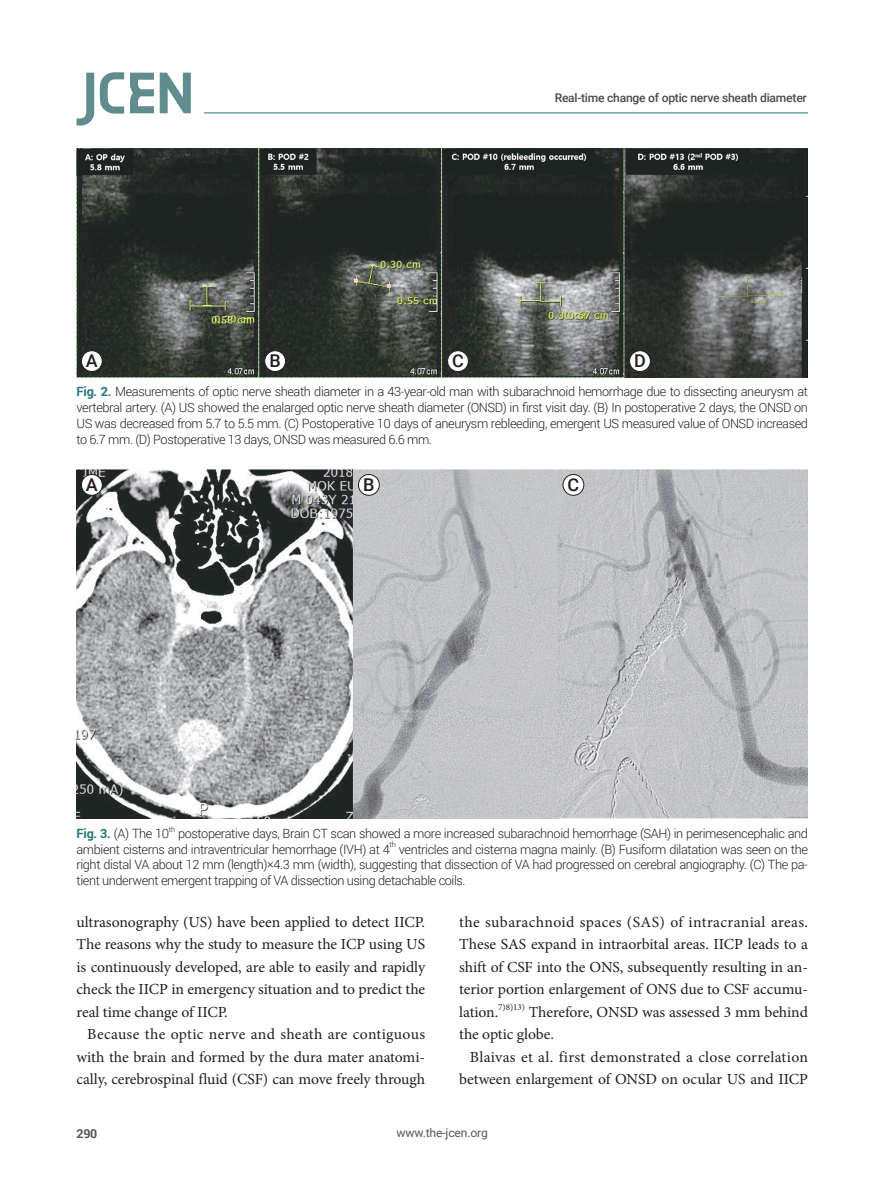
<style>
.page{position:relative;width:893px;height:1191px;background:#fff}
.page>*{position:absolute;margin:0;border:0;box-sizing:border-box;transform-origin:0 0}
.t1{font:500 17.7px "Roboto";color:#231f20}
.t2{font:15.3px/22.5px "Minion Pro";letter-spacing:-.005em;color:#231f20;text-align:justify}
.t3{font:300 12.75px/15.8px "Roboto";letter-spacing:-.03em;color:#231f20;text-align:justify}
.t4{font:700 12.3px "Roboto";color:#57585a}
.t5{font:500 12px "Roboto";letter-spacing:-.02em;color:#4b4c4d}
.t6{font:12px "Roboto";letter-spacing:-.015em;color:#57585a}
.t7{font:9px "Minion Pro";color:#231f20}
.t8{font:300 7.5px "Roboto";color:#231f20}
.s1{font-weight:700;color:#28797b}
</style>
<div class="page">
<svg style="left:77px;top:73px;width:17px;height:53px"></svg>
<svg style="left:160px;top:73px;width:31px;height:40px"></svg>
<svg style="left:100px;top:72px;width:24px;height:42px"></svg>
<svg style="left:130px;top:73px;width:24px;height:40px"></svg>
<hr style="left:204px;top:112px;width:604px;height:1px;background:#28797b">
<img style="left:77px;top:469px;width:731px;height:349px">
<div style="left:81px;top:474px;width:21px;height:21px;background:#fff;border-radius:50%"></div>
<div style="left:81px;top:474px;width:21px;height:21px;border:1px solid #231f20;border-radius:50%"></div>
<div style="left:358px;top:474px;width:21px;height:21px;background:#fff;border-radius:50%"></div>
<div style="left:358px;top:474px;width:21px;height:21px;border:1px solid #231f20;border-radius:50%"></div>
<div style="left:563px;top:474px;width:21px;height:21px;background:#fff;border-radius:50%"></div>
<div style="left:563px;top:474px;width:21px;height:21px;border:1px solid #231f20;border-radius:50%"></div>
<img style="left:77px;top:149px;width:731px;height:228px">
<div style="left:81px;top:351px;width:21px;height:20px;background:#fff;border-radius:50%"></div>
<div style="left:81px;top:350px;width:21px;height:22px;border:1px solid #231f20;border-radius:50%"></div>
<div style="left:265px;top:351px;width:21px;height:20px;background:#fff;border-radius:50%"></div>
<div style="left:264px;top:350px;width:22px;height:22px;border:1px solid #231f20;border-radius:50%"></div>
<div style="left:448px;top:351px;width:20px;height:20px;background:#fff;border-radius:50%"></div>
<div style="left:447px;top:350px;width:22px;height:22px;border:1px solid #231f20;border-radius:50%"></div>
<div style="left:630px;top:351px;width:20px;height:20px;background:#fff;border-radius:50%"></div>
<div style="left:629px;top:350px;width:22px;height:22px;border:1px solid #231f20;border-radius:50%"></div>
<p class="t5" style="left:555px;top:89px;width:254px">Real-time change of optic nerve sheath diameter</p>
<h1 class="t1" style="left:86px;top:349px;width:13px">A</h1>
<h1 class="t1" style="left:269px;top:349px;width:13px">B</h1>
<h1 class="t1" style="left:452px;top:349px;width:13px">C</h1>
<h1 class="t1" style="left:634px;top:349px;width:13px">D</h1>
<p class="t3" style="left:77px;top:383px;width:733px"><span class="s1">Fig. 2.</span> Measurements of optic nerve sheath diameter in a 43-year-old man with subarachnoid hemorrhage due to dissecting aneurysm at vertebral artery. (A) US showed the enalarged optic nerve sheath diameter (ONSD) in first visit day. (B) In postoperative 2 days, the ONSD on US was decreased from 5.7 to 5.5 mm. (C) Postoperative 10 days of aneurysm rebleeding, emergent US measured value of ONSD increased to 6.7 mm. (D) Postoperative 13 days, ONSD was measured 6.6 mm.</p>
<h1 class="t1" style="left:86px;top:472px;width:13px">A</h1>
<h1 class="t1" style="left:363px;top:472px;width:13px">B</h1>
<h1 class="t1" style="left:568px;top:472px;width:13px">C</h1>
<p class="t3" style="left:77px;top:825px;width:94px"><span class="s1">Fig. 3.</span> (A) The 10</p>
<p class="t8" style="left:169px;top:824px;width:8px">th</p>
<p class="t3" style="left:77px;top:825px;width:733px;text-indent:102px">postoperative days, Brain CT scan showed a more increased subarachnoid hemorrhage (SAH) in perimesencephalic and ambient cisterns and intraventricular hemorrhage (IVH) at 4</p>
<p class="t8" style="left:389px;top:839px;width:8px">th</p>
<p class="t3" style="left:77px;top:840px;width:733px;text-indent:322px">ventricles and cisterna magna mainly. (B) Fusiform dilatation was seen on the right distal VA about 12 mm (length)×4.3 mm (width), suggesting that dissection of VA had progressed on cerebral angiography. (C) The pa&shy;tient underwent emergent trapping of VA dissection using detachable coils.</p>
<p class="t2" style="left:77px;top:910px;width:350px">ultrasonography (US) have been applied to detect IICP.<br>The reasons why the study to measure the ICP using US is continuously developed, are able to easily and rapidly check the IICP in emergency situation and to predict the real time change of IICP.</p>
<p class="t2" style="left:77px;top:1023px;width:350px;text-indent:11px">Because the optic nerve and sheath are contiguous with the brain and formed by the dura mater anatomi&shy;cally, cerebrospinal fluid (CSF) can move freely through</p>
<p class="t2" style="left:459px;top:910px;width:350px">the subarachnoid spaces (SAS) of intracranial areas.<br>These SAS expand in intraorbital areas. IICP leads to a shift of CSF into the ONS, subsequently resulting in an&shy;terior portion enlargement of ONS due to CSF accumu&shy;lation.</p>
<p class="t7" style="left:498px;top:1000px;width:28px">7)8)13)</p>
<p class="t2" style="left:459px;top:1000px;width:350px;text-indent:69px">Therefore, ONSD was assessed 3 mm behind the optic globe.</p>
<p class="t2" style="left:459px;top:1045px;width:350px;text-align:right">Blaivas et al. first demonstrated a close correlation between enlargement of ONSD on ocular US and IICP</p>
<p class="t4" style="left:77px;top:1124px;width:22px">290</p>
<p class="t6" style="left:396px;top:1124px;width:93px">www.the-jcen.org</p>
</div>
